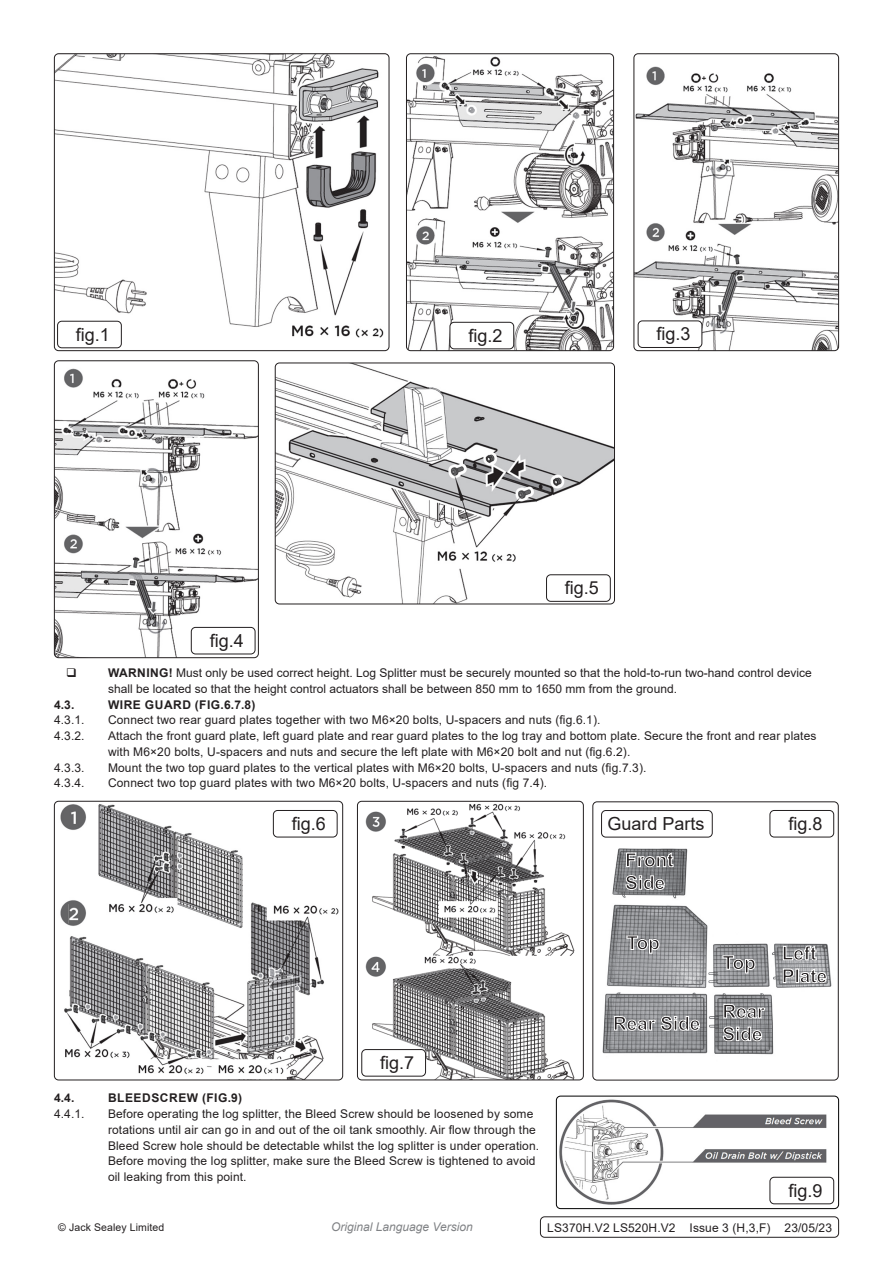
<style>
.page{position:relative;width:893px;height:1263px;background:#fff}
.page>*{position:absolute;margin:0;border:0;box-sizing:border-box;transform-origin:0 0}
.t1{font:700 18.9px/22.6px "Arial";color:#231f20}
.t2{font:18px "Arial";color:#231f20}
.Body__Footer{font:12px/15.8px "Arial";letter-spacing:.01em;color:#231f20}
.t3{font:700 12px "Arial";letter-spacing:.045em;color:#231f20}
.t4{font:italic 12px "Arial";color:#808285}
.Body__Justified__7pt{font:10.5px "Arial";letter-spacing:.01em;color:#231f20}
.s1{font-weight:700}
</style>
<div class="page">
<img style="left:54px;top:801px;width:289px;height:279px">
<div style="left:54px;top:801px;width:289px;height:279px;border:1px solid #231f20;border-radius:4px"></div>
<div style="left:273px;top:810px;width:64px;height:27px;background:#fff;border-radius:4px"></div>
<div style="left:273px;top:810px;width:65px;height:27px;border:1px solid #231f20;border-radius:4px"></div>
<img style="left:357px;top:801px;width:226px;height:279px">
<div style="left:357px;top:801px;width:227px;height:279px;border:1px solid #231f20;border-radius:4px"></div>
<div style="left:362px;top:1049px;width:64px;height:27px;background:#fff;border-radius:4px"></div>
<div style="left:361px;top:1049px;width:65px;height:27px;border:1px solid #231f20;border-radius:4px"></div>
<img style="left:593px;top:810px;width:245px;height:270px">
<svg style="left:626px;top:935px;width:34px;height:19px"></svg>
<svg style="left:722px;top:955px;width:34px;height:19px"></svg>
<svg style="left:626px;top:852px;width:48px;height:16px"></svg>
<svg style="left:625px;top:875px;width:40px;height:15px"></svg>
<svg style="left:723px;top:1004px;width:42px;height:15px"></svg>
<svg style="left:722px;top:1026px;width:40px;height:15px"></svg>
<svg style="left:614px;top:1016px;width:86px;height:15px"></svg>
<svg style="left:783px;top:945px;width:34px;height:16px"></svg>
<svg style="left:783px;top:968px;width:11px;height:15px"></svg>
<div style="left:795px;top:969px;width:4px;height:14px;border:1px solid #fff"></div>
<svg style="left:800px;top:968px;width:27px;height:15px"></svg>
<div style="left:592px;top:801px;width:247px;height:279px;border:1px solid #231f20;border-radius:4px"></div>
<div style="left:769px;top:810px;width:65px;height:27px;border:1px solid #231f20;border-radius:4px"></div>
<div style="left:601px;top:810px;width:112px;height:27px;border:1px solid #231f20;border-radius:4px"></div>
<img style="left:556px;top:1096px;width:283px;height:112px">
<div style="left:556px;top:1096px;width:283px;height:113px;border:1px solid #000;border-radius:4px"></div>
<div style="left:769px;top:1177px;width:65px;height:27px;border:1px solid #231f20;border-radius:4px"></div>
<img style="left:54px;top:54px;width:335px;height:297px">
<div style="left:54px;top:53px;width:335px;height:298px;border:1px solid #231f20;border-radius:4px"></div>
<div style="left:57px;top:321px;width:65px;height:27px;border:1px solid #231f20;border-radius:4px"></div>
<img style="left:406px;top:55px;width:208px;height:296px">
<div style="left:406px;top:53px;width:208px;height:298px;border:1px solid #231f20;border-radius:4px"></div>
<div style="left:450px;top:322px;width:64px;height:27px;background:#fff;border-radius:4px"></div>
<div style="left:450px;top:322px;width:64px;height:27px;border:1px solid #231f20;border-radius:4px"></div>
<img style="left:635px;top:55px;width:204px;height:296px">
<div style="left:633px;top:53px;width:206px;height:298px;border:1px solid #231f20;border-radius:4px"></div>
<div style="left:638px;top:321px;width:64px;height:26px;background:#fff;border-radius:4px"></div>
<div style="left:638px;top:320px;width:64px;height:28px;border:1px solid #231f20;border-radius:4px"></div>
<img style="left:54px;top:362px;width:203px;height:296px">
<div style="left:54px;top:360px;width:205px;height:298px;border:1px solid #231f20;border-radius:4px"></div>
<img style="left:275px;top:363px;width:339px;height:241px">
<div style="left:275px;top:363px;width:340px;height:241px;border:1px solid #231f20;border-radius:4px"></div>
<div style="left:546px;top:575px;width:64px;height:26px;background:#fff;border-radius:4px"></div>
<div style="left:546px;top:574px;width:65px;height:28px;border:1px solid #231f20;border-radius:4px"></div>
<div style="left:191px;top:627px;width:64px;height:27px;border:1px solid #231f20;border-radius:4px"></div>
<div style="left:540px;top:1216px;width:299px;height:22px;border:1px solid #231f20;border-radius:4px"></div>
<p class="t2" style="left:76px;top:322px;width:36px">fig.1</p>
<p class="t2" style="left:468px;top:323px;width:36px">fig.2</p>
<p class="t2" style="left:656px;top:322px;width:36px">fig.3</p>
<p class="t2" style="left:210px;top:628px;width:36px">fig.4</p>
<p class="t2" style="left:565px;top:575px;width:36px">fig.5</p>
<p class="Body__Footer" style="left:108px;top:665px;width:705px"><span class="s1">WARNING!</span> Must only be used correct height. Log Splitter must be securely mounted so that the hold-to-run two-hand control device shall be located so that the height control actuators shall be between 850 mm to 1650 mm from the ground.</p>
<p class="t3" style="left:54px;top:696px;width:22px">4.3.</p>
<p class="t3" style="left:108px;top:696px;width:149px">WIRE GUARD (FIG.6.7.8)</p>
<p class="Body__Footer" style="left:54px;top:712px;width:32px">4.3.1.</p>
<p class="Body__Footer" style="left:108px;top:712px;width:494px">Connect two rear guard plates together with two M6×20 bolts, U-spacers and nuts (fig.6.1).</p>
<p class="Body__Footer" style="left:54px;top:728px;width:32px">4.3.2.</p>
<p class="Body__Footer" style="left:108px;top:728px;width:710px">Attach the front guard plate, left guard plate and rear guard plates to the log tray and bottom plate. Secure the front and rear plates with M6×20 bolts, U-spacers and nuts and secure the left plate with M6×20 bolt and nut (fig.6.2).</p>
<p class="Body__Footer" style="left:54px;top:759px;width:32px">4.3.3.</p>
<p class="Body__Footer" style="left:108px;top:759px;width:540px">Mount the two top guard plates to the vertical plates with M6×20 bolts, U-spacers and nuts (fig.7.3).</p>
<p class="Body__Footer" style="left:54px;top:775px;width:32px">4.3.4.</p>
<p class="Body__Footer" style="left:108px;top:775px;width:441px">Connect two top guard plates with two M6×20 bolts, U-spacers and nuts (fig 7.4).</p>
<p class="t2" style="left:292px;top:811px;width:36px">fig.6</p>
<p class="t2" style="left:380px;top:1050px;width:36px">fig.7</p>
<p class="t3" style="left:54px;top:1090px;width:22px">4.4.</p>
<p class="t3" style="left:108px;top:1090px;width:135px">BLEEDSCREW (FIG.9)</p>
<p class="Body__Footer" style="left:54px;top:1106px;width:32px">4.4.1.</p>
<p class="Body__Footer" style="left:108px;top:1106px;width:433px">Before operating the log splitter, the Bleed Screw should be loosened by some rotations until air can go in and out of the oil tank smoothly. Air flow through the Bleed Screw hole should be detectable whilst the log splitter is under operation.<br>Before moving the log splitter, make sure the Bleed Screw is tightened to avoid oil leaking from this point.</p>
<p class="t2" style="left:607px;top:811px;width:99px">Guard Parts</p>
<p class="t2" style="left:788px;top:811px;width:36px">fig.8</p>
<p class="t1" style="left:625px;top:849px;width:50px">Front<br>Side</p>
<p class="t1" style="left:626px;top:932px;width:35px">Top</p>
<p class="t1" style="left:613px;top:1012px;width:89px">Rear Side</p>
<p class="t1" style="left:722px;top:951px;width:35px">Top</p>
<p class="t1" style="left:722px;top:1000px;width:44px">Rear<br>Side</p>
<p class="t1" style="left:782px;top:942px;width:47px">Left<br>Plate</p>
<p class="t2" style="left:788px;top:1178px;width:36px">fig.9</p>
<p class="Body__Justified__7pt" style="left:58px;top:1220px;width:108px">© Jack Sealey Limited</p>
<p class="t4" style="left:331px;top:1219px;width:143px">Original Language Version</p>
<p class="Body__Footer" style="left:547px;top:1219px;width:286px">LS370H.V2 LS520H.V2 Issue 3 (H,3,F) 23/05/23</p>
</div>
